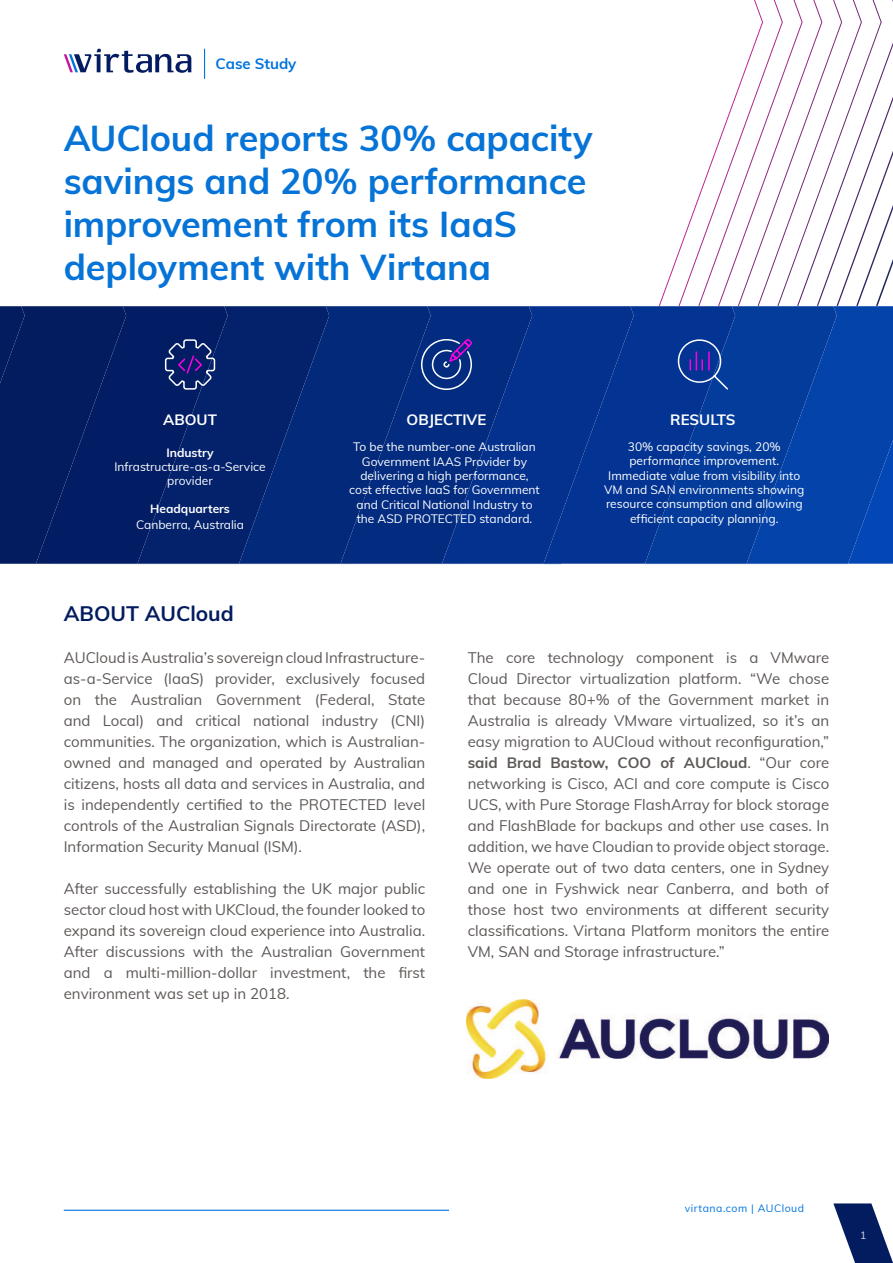
<style>
.page{position:relative;width:893px;height:1263px;background:#fff}
.page>*{position:absolute;margin:0;border:0;box-sizing:border-box;transform-origin:0 0}
.title-italic-medium{font:700 36px "Muli";letter-spacing:-.005em;color:#0673d7}
.Section_Heading{font:700 21px "Muli";color:#031c60}
.Body_Copy{font:15px/21px "Muli";color:#5d5856;text-align:justify}
.heading-description{font:700 15px "Muli";color:#fff}
.t1{font:700 15px "Muli";color:#0073dd}
.description-copy{font:12px/14.4px "Muli";color:#fff;text-align:center}
.description-title{font:700 12px "Muli";color:#fff}
.t2{font:10.5px "Muli";letter-spacing:.05em;color:#0073dd}
.t3{font:10.5px "Muli";color:#d2dae7}
.s1{font-weight:700}
</style>
<div class="page">
<svg style="left:64px;top:49px;width:127px;height:24px"></svg>
<hr style="left:204px;top:49px;width:1px;height:30px;background:#0073dd">
<svg style="left:885px;top:1255px;width:8px;height:8px"></svg>
<div style="left:0;top:306px;width:36px;height:258px;background:#031c60"></div>
<div style="left:36px;top:306px;width:101px;height:258px;background:#031d65"></div>
<div style="left:137px;top:306px;width:102px;height:258px;background:#03226b"></div>
<svg style="left:239px;top:306px;width:101px;height:258px;background:#032773"></svg>
<div style="left:340px;top:306px;width:102px;height:258px;background:#032c81"></div>
<svg style="left:442px;top:306px;width:101px;height:258px;background:#032f88"></svg>
<div style="left:543px;top:306px;width:102px;height:258px;background:#033493"></div>
<div style="left:645px;top:306px;width:14px;height:258px;background:#033493"></div>
<svg style="left:420px;top:337px;width:53px;height:54px;background:#2b4394"></svg>
<svg style="left:659px;top:0;width:234px;height:564px"></svg>
<svg style="left:164px;top:339px;width:52px;height:51px;background:#29387c"></svg>
<img style="left:467px;top:999px;width:361px;height:79px">
<p class="t1" style="left:216px;top:53px;width:82px">Case Study</p>
<p class="title-italic-medium" style="left:64px;top:112px;width:530px">AUCloud reports 30% capacity</p>
<p class="title-italic-medium" style="left:64px;top:155px;width:524px">savings and 20% performance</p>
<p class="title-italic-medium" style="left:64px;top:198px;width:455px">improvement from its IaaS</p>
<p class="title-italic-medium" style="left:64px;top:241px;width:429px">deployment with Virtana</p>
<p class="heading-description" style="left:163px;top:409px;width:55px">ABOUT</p>
<p class="description-title" style="left:166px;top:443px;width:49px">Industry</p>
<p class="description-copy" style="left:114px;top:459px;width:153px">Infrastructure-as-a-Service</p>
<p class="description-copy" style="left:167px;top:473px;width:47px">provider</p>
<p class="description-copy" style="left:136px;top:517px;width:109px">Canberra, Australia</p>
<p class="description-title" style="left:150px;top:499px;width:81px">Headquarters</p>
<p class="heading-description" style="left:407px;top:409px;width:81px">OBJECTIVE</p>
<p class="description-copy" style="left:353px;top:439px;width:184px">To be the number-one Australian<br>Government IAAS Provider by delivering a high performance,</p>
<p class="description-copy" style="left:349px;top:482px;width:192px">cost effective IaaS for Government and Critical National Industry to the ASD PROTECTED standard.</p>
<p class="heading-description" style="left:670px;top:409px;width:67px">RESULTS</p>
<p class="description-copy" style="left:608px;top:439px;width:194px">30% capacity savings, 20% performance improvement.<br>Immediate value from visibility into</p>
<p class="description-copy" style="left:604px;top:482px;width:202px">VM and SAN environments showing resource consumption and allowing efficient capacity planning.</p>
<p class="Section_Heading" style="left:64px;top:598px;width:172px">ABOUT AUCloud</p>
<p class="Body_Copy" style="left:64px;top:646px;width:363px">AUCloud is Australia’s sovereign cloud Infrastructure&shy;as-a-Service (IaaS) provider, exclusively focused on the Australian Government (Federal, State and Local) and critical national industry (CNI) communities. The organization, which is Australian&shy;owned and managed and operated by Australian citizens, hosts all data and services in Australia, and is independently certified to the PROTECTED level controls of the Australian Signals Directorate (ASD), Information Security Manual (ISM).</p>
<p class="Body_Copy" style="left:64px;top:877px;width:363px">After successfully establishing the UK major public sector cloud host with UKCloud, the founder looked to expand its sovereign cloud experience into Australia.<br>After discussions with the Australian Government and a multi-million-dollar investment, the first environment was set up in 2018.</p>
<p class="Body_Copy" style="left:468px;top:646px;width:363px">The core technology component is a VMware Cloud Director virtualization platform. “We chose that because 80+% of the Government market in Australia is already VMware virtualized, so it’s an easy migration to AUCloud without reconfiguration,” <span class="s1">said Brad Bastow, COO of AUCloud</span>. “Our core networking is Cisco, ACI and core compute is Cisco UCS, with Pure Storage FlashArray for block storage and FlashBlade for backups and other use cases. In addition, we have Cloudian to provide object storage.<br>We operate out of two data centers, one in Sydney and one in Fyshwick near Canberra, and both of those host two environments at different security classifications. Virtana Platform monitors the entire VM, SAN and Storage infrastructure.”</p>
<p class="t2" style="left:685px;top:1201px;width:121px">virtana.com | AUCloud</p>
<p class="t3" style="left:860px;top:1227px;width:8px">1</p>
</div>
